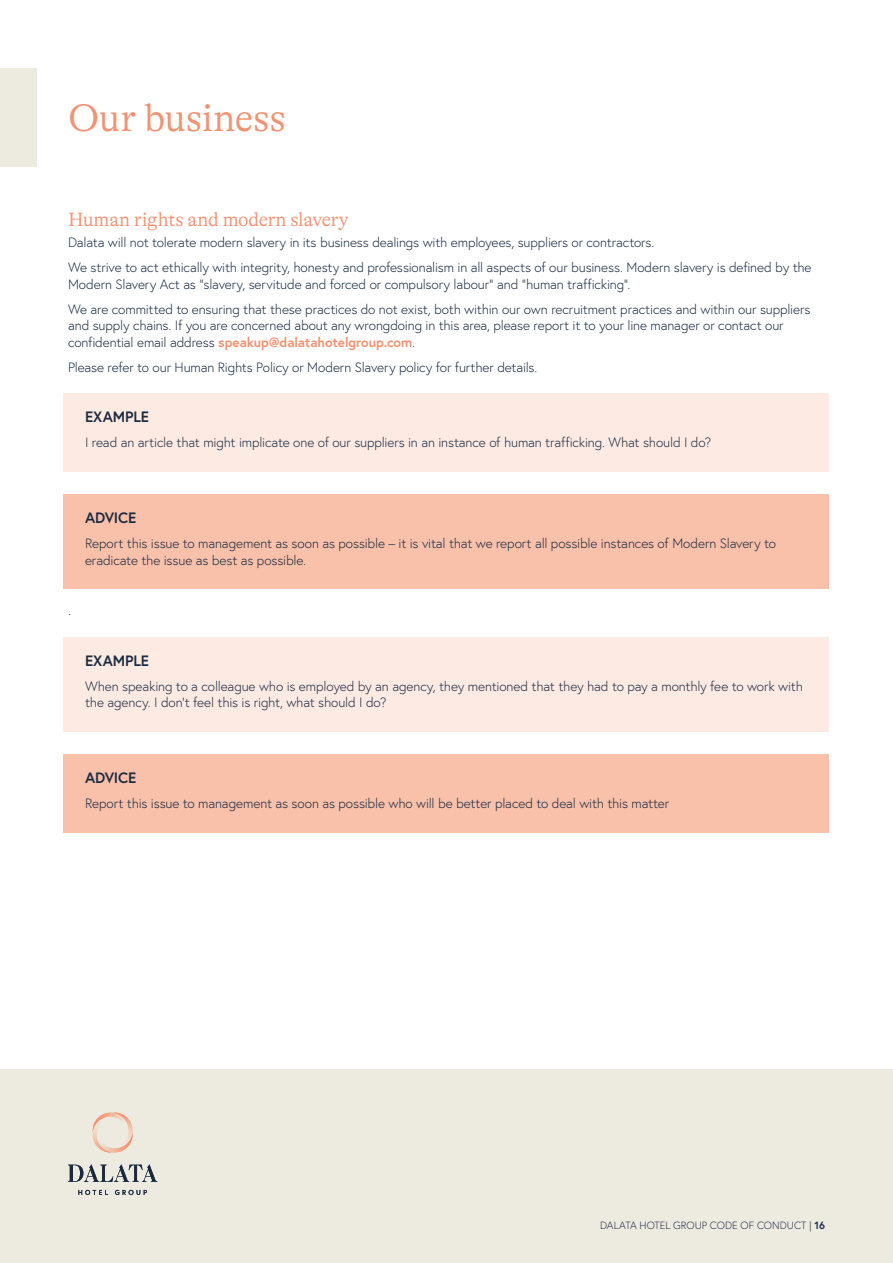
<style>
.page{position:relative;width:893px;height:1263px;background:#fff}
.page>*{position:absolute;margin:0;border:0;box-sizing:border-box;transform-origin:0 0}
.t1{font:300 39px "GT Alpina";letter-spacing:-.005em;color:#f29272}
.t2{font:300 19.5px "GT Alpina";letter-spacing:-.02em;color:#f29272}
.t3{font:700 15px "Europa";letter-spacing:-.01em;color:#1a2a41}
.t4{font:300 13.5px/16.5px "Europa";letter-spacing:-.01em;color:#1a2a41}
.t5{font:300 10.5px "Europa";letter-spacing:.005em;color:#1a2a41}
.s1{font-weight:700;color:#f29272}
.s2{font-weight:700}
</style>
<div class="page">
<div style="left:0;top:68px;width:37px;height:99px;background:#edeae0"></div>
<div style="left:0;top:1069px;width:893px;height:194px;background:#edeae0"></div>
<svg style="left:78px;top:1190px;width:30px;height:5px"></svg>
<svg style="left:115px;top:1190px;width:32px;height:5px"></svg>
<svg style="left:93px;top:1112px;width:40px;height:40px"></svg>
<svg style="left:68px;top:1164px;width:89px;height:18px"></svg>
<div style="left:64px;top:393px;width:765px;height:54px;background:#fdebe3"></div>
<div style="left:64px;top:420px;width:765px;height:51px;background:#fdebe3"></div>
<div style="left:64px;top:494px;width:765px;height:54px;background:#f9c1aa"></div>
<div style="left:64px;top:521px;width:765px;height:68px;background:#f9c1aa"></div>
<div style="left:64px;top:637px;width:765px;height:53px;background:#fdebe3"></div>
<div style="left:64px;top:663px;width:765px;height:68px;background:#fdebe3"></div>
<div style="left:64px;top:755px;width:765px;height:53px;background:#f9c1aa"></div>
<div style="left:64px;top:781px;width:765px;height:51px;background:#f9c1aa"></div>
<h1 class="t1" style="left:68px;top:96px;width:220px">Our business</h1>
<h2 class="t2" style="left:68px;top:209px;width:282px">Human rights and modern slavery</h2>
<p class="t4" style="left:68px;top:230px;width:745px;line-height:25px">Dalata will not tolerate modern slavery in its business dealings with employees, suppliers or contractors.<br>We strive to act ethically with integrity, honesty and professionalism in all aspects of our business. Modern slavery is defined by the</p>
<p class="t4" style="left:68px;top:271px;width:744px;line-height:25px">Modern Slavery Act as “slavery, servitude and forced or compulsory labour” and “human trafficking”.<br>We are committed to ensuring that these practices do not exist, both within our own recruitment practices and within our suppliers</p>
<p class="t4" style="left:68px;top:317px;width:717px">and supply chains. If you are concerned about any wrongdoing in this area, please report it to your line manager or contact our confidential email address <span class="s1">speakup@dalatahotelgroup.com</span>.</p>
<p class="t4" style="left:68px;top:359px;width:471px">Please refer to our Human Rights Policy or Modern Slavery policy for further details.</p>
<p class="t3" style="left:85px;top:407px;width:65px">EXAMPLE</p>
<p class="t4" style="left:85px;top:434px;width:628px">I read an article that might implicate one of our suppliers in an instance of human trafficking. What should I do?</p>
<p class="t3" style="left:85px;top:508px;width:53px">ADVICE</p>
<p class="t4" style="left:85px;top:535px;width:692px">Report this issue to management as soon as possible – it is vital that we report all possible instances of Modern Slavery to eradicate the issue as best as possible.</p>
<p class="t4" style="left:68px;top:602px;width:4px">.</p>
<p class="t3" style="left:85px;top:650px;width:65px">EXAMPLE</p>
<p class="t4" style="left:85px;top:678px;width:719px">When speaking to a colleague who is employed by an agency, they mentioned that they had to pay a monthly fee to work with the agency. I don’t feel this is right, what should I do?</p>
<p class="t3" style="left:85px;top:768px;width:53px">ADVICE</p>
<p class="t4" style="left:85px;top:795px;width:586px">Report this issue to management as soon as possible who will be better placed to deal with this matter</p>
<p class="t5" style="left:600px;top:1219px;width:226px">DALATA HOTEL GROUP CODE OF CONDUCT | <span class="s2">16</span></p>
</div>
